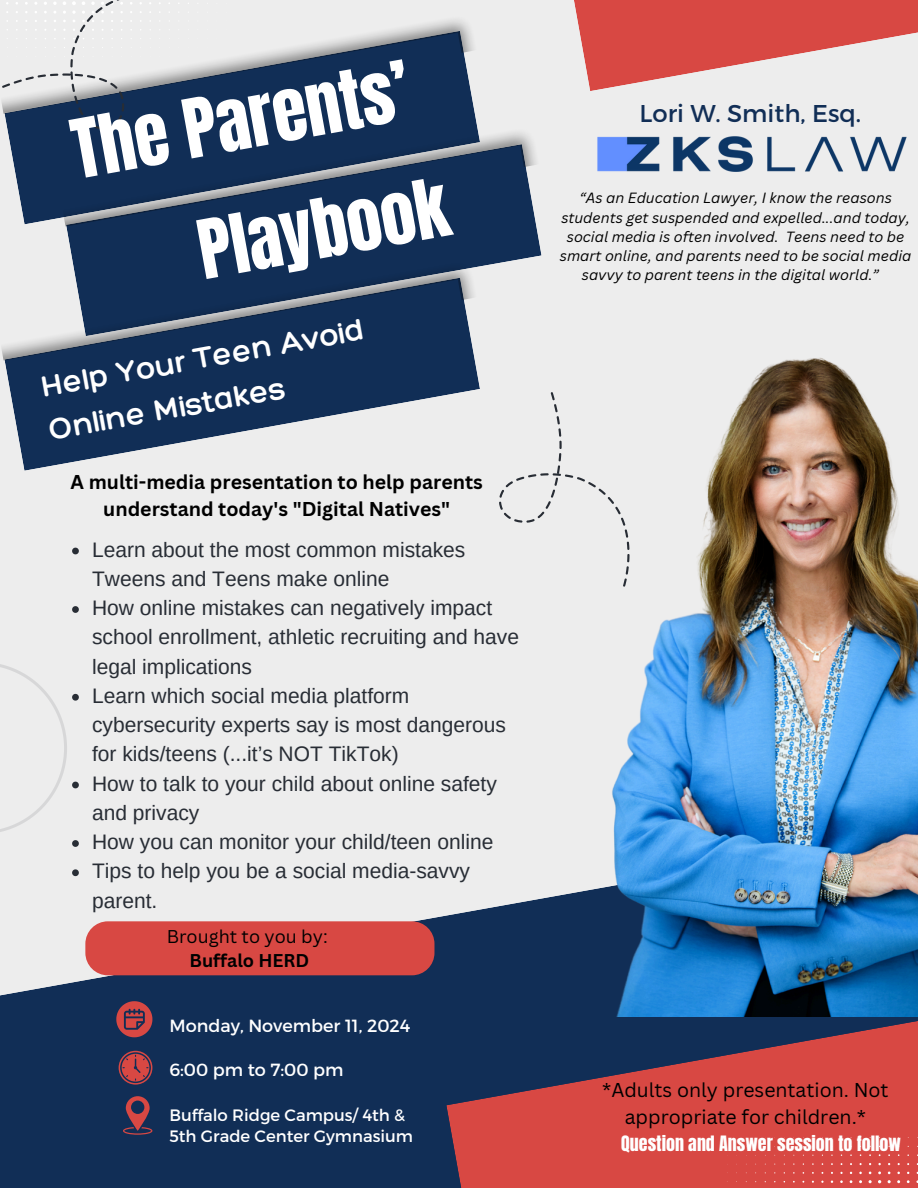
<style>
.page{position:relative;width:918px;height:1188px;background:#ededed}
.page>*{position:absolute;margin:0;border:0;box-sizing:border-box;transform-origin:0 0}
.t1{font:69.45px "Anton";color:#fff}
.t2{font:300 31.95px/44px "Hero";color:#fff}
.t3{font:24.3px "Montserrat";color:#112e56}
.t4{font:21px/29.2px "Arimo";color:#282d35}
.t5{font:700 19.5px/27px "Canva Sans";color:#000;text-align:center}
.t6{font:19.5px "Canva Sans";color:#000}
.t7{font:18px "Anton";color:#fff}
.t8{font:18px/24.8px "Canva Sans";color:#000;text-align:center}
.t9{font:17.55px "Montserrat";color:#fff}
.t10{font:16.5px "Montserrat";color:#fff}
.t11{font:italic 14.4px "Canva Sans";color:#000}
.s1{font-weight:700}
</style>
<div class="page">
<svg style="left:0;top:876px;width:575px;height:312px;fill:#112e56"></svg>
<svg style="left:10px;top:144px;width:52px;height:80px;fill:#112e56"></svg>
<svg style="left:70px;top:248px;width:471px;height:19px;background:#243e63"></svg>
<svg style="left:8px;top:382px;width:472px;height:89px;fill:#112e56"></svg>
<img style="left:227px;top:20px;width:250px;height:103px">
<img style="left:62px;top:123px;width:478px;height:125px">
<img style="left:2px;top:256px;width:477px;height:126px">
<div style="left:85px;top:921px;width:349px;height:54px;background:#d84843;border-radius:23px"></div>
<svg style="left:446px;top:913px;width:472px;height:275px;background:#833d4b"></svg>
<svg style="left:574px;top:0;width:344px;height:91px"></svg>
<div style="left:727px;top:1138px;width:191px;height:50px;background:#d84843"></div>
<svg style="left:499px;top:392px;width:75px;height:131px"></svg>
<img style="left:575px;top:357px;width:343px;height:659px">
<svg style="left:116px;top:1001px;width:36px;height:36px"></svg>
<svg style="left:119px;top:1051px;width:33px;height:34px"></svg>
<svg style="left:123px;top:1096px;width:29px;height:38px"></svg>
<svg style="left:2px;top:0;width:225px;height:144px"></svg>
<img style="left:597px;top:136px;width:310px;height:36px">
<svg style="left:72px;top:548px;width:7px;height:6px"></svg>
<svg style="left:72px;top:606px;width:7px;height:7px"></svg>
<svg style="left:0;top:664px;width:79px;height:168px"></svg>
<svg style="left:72px;top:840px;width:7px;height:7px"></svg>
<svg style="left:72px;top:869px;width:7px;height:7px"></svg>
<h1 class="t1" style="left:64px;top:100px;width:343px;rotate:-10deg">The Parents’</h1>
<p class="t1" style="left:190px;top:201px;width:255px;rotate:-10deg">Playbook</p>
<h3 class="t2" style="left:38px;top:364px;width:329px;rotate:-10deg">Help Your Teen Avoid<br>Online Mistakes</h3>
<h4 class="t5" style="left:71px;top:468px;width:414px">A multi-media presentation to help parents understand today's "Digital Natives"</h4>
<p class="t4" style="left:92px;top:535px;width:375px">Learn about the most common mistakes<br>Tweens and Teens make online</p>
<h1 class="t4" style="left:92px;top:593px;width:429px">How online mistakes can negatively impact school enrollment, athletic recruiting and have legal implications</h1>
<p class="t4" style="left:92px;top:681px;width:416px">Learn which social media platform cybersecurity experts say is most dangerous for kids/teens (...it’s NOT TikTok)</p>
<p class="t4" style="left:92px;top:769px;width:406px">How to talk to your child about online safety and privacy</p>
<p class="t4" style="left:92px;top:827px;width:403px">How you can monitor your child/teen online</p>
<p class="t4" style="left:92px;top:856px;width:379px">Tips to help you be a social media-savvy parent.</p>
<p class="t8" style="left:167px;top:923px;width:162px">Brought to you by:<br><span class="s1">Buffalo HERD</span></p>
<p class="t9" style="left:169px;top:1014px;width:243px">Monday, November 11, 2024</p>
<p class="t9" style="left:169px;top:1058px;width:176px">6:00 pm to 7:00 pm</p>
<p class="t3" style="left:640px;top:98px;width:223px">Lori W. Smith, Esq.</p>
<p class="t11" style="left:579px;top:188px;width:314px">“As an Education Lawyer, I know the reasons</p>
<p class="t11" style="left:561px;top:207px;width:350px">students get suspended and expelled...and today,</p>
<p class="t11" style="left:567px;top:226px;width:339px">social media is often involved. Teens need to be</p>
<p class="t11" style="left:560px;top:245px;width:353px">smart online, and parents need to be social media</p>
<p class="t11" style="left:582px;top:264px;width:299px">savvy to parent teens in the digital world.”</p>
<p class="t6" style="left:602px;top:1076px;width:288px">*Adults only presentation. Not</p>
<p class="t10" style="left:169px;top:1104px;width:237px">Buffalo Ridge Campus/ 4th &amp;</p>
<p class="t6" style="left:625px;top:1103px;width:243px">appropriate for children.*</p>
<p class="t10" style="left:169px;top:1125px;width:245px">5th Grade Center Gymnasium</p>
<h5 class="t7" style="left:621px;top:1130px;width:282px">Question and Answer session to follow</h5>
</div>
